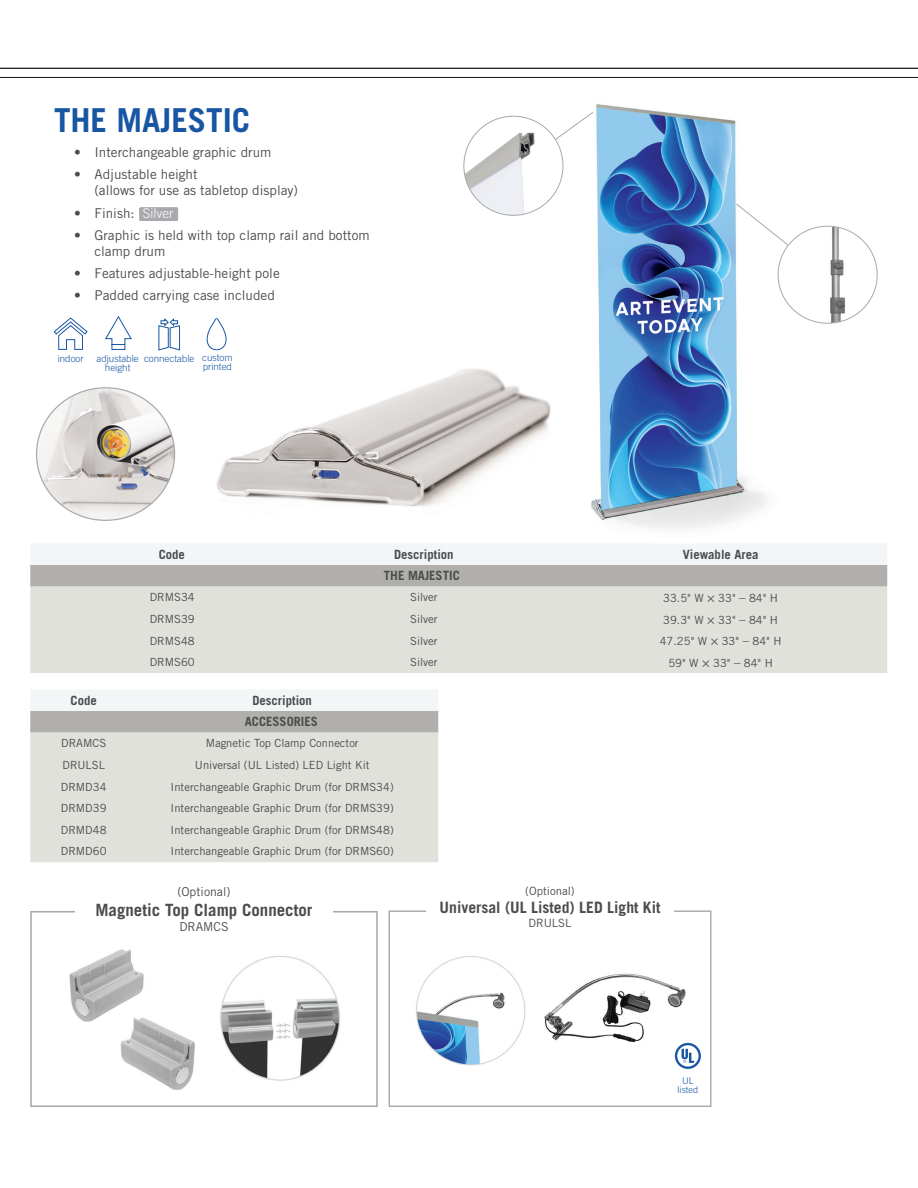
<style>
.page{position:relative;width:918px;height:1188px;background:#fff}
.page>*{position:absolute;margin:0;border:0;box-sizing:border-box;transform-origin:0 0}
.t1{font:700 33px "Trade Gothic LT Std";color:#1855a3}
.t2{font:700 16.95px "Trade Gothic LT Std";color:#4b4c4d}
.t3{font:700 15.75px "Trade Gothic LT Std";color:#4b4c4d}
.t4{font:13.5px/16.2px "Trade Gothic LT Std";color:#4b4c4d}
.t5{font:700 12.75px/21.3px "Trade Gothic LT Std";color:#4b4c4d;text-align:center}
.t6{font:12.3px "Trade Gothic LT Std";color:#4b4c4d}
.t7{font:11.4px "Trade Gothic LT Std";color:#4b4c4d}
.t8{font:11.25px "Trade Gothic LT Std";color:#4b4c4d}
.t9{font:300 9.75px/9px "Trade Gothic LT Std";color:#1855a3;text-align:center}
.t10{font:300 9.3px/8.6px "Trade Gothic LT Std";color:#1855a3;text-align:center}
.s1{font-weight:300;color:#fff}
.s2{font-size:12.75px}
.s3{font-family:"Trade Gothic LT Std Cn 18";font-size:12.75px}
</style>
<div class="page">
<svg style="left:30px;top:690px;width:408px;height:43px"></svg>
<div style="left:30px;top:733px;width:408px;height:129px;background:#e1e1dc"></div>
<svg style="left:30px;top:544px;width:857px;height:43px"></svg>
<div style="left:30px;top:587px;width:857px;height:86px;background:#e1e1dc"></div>
<img style="left:69px;top:949px;width:271px;height:140px">
<div style="left:30px;top:911px;width:348px;height:196px;border:2px solid #a8a9ad"></div>
<div style="left:75px;top:884px;width:258px;height:52px;background:#fff"></div>
<img style="left:416px;top:956px;width:273px;height:110px">
<svg style="left:675px;top:1043px;width:26px;height:26px"></svg>
<div style="left:389px;top:910px;width:322px;height:197px;border:1px solid #a8a9ad"></div>
<div style="left:426px;top:886px;width:248px;height:59px;background:#fff"></div>
<img style="left:37px;top:388px;width:138px;height:132px">
<div style="left:139px;top:207px;width:39px;height:14px;background:#a8a9ad;border-radius:2px"></div>
<svg style="left:105px;top:316px;width:27px;height:34px"></svg>
<svg style="left:53px;top:317px;width:35px;height:33px"></svg>
<svg style="left:158px;top:318px;width:22px;height:33px"></svg>
<svg style="left:207px;top:318px;width:19px;height:16px"></svg>
<img style="left:561px;top:76px;width:227px;height:453px">
<svg style="left:513px;top:111px;width:81px;height:60px"></svg>
<div style="left:464px;top:116px;width:99px;height:99px;background:#fff;border-radius:50%"></div>
<img style="left:464px;top:133px;width:70px;height:82px">
<svg style="left:735px;top:203px;width:53px;height:69px"></svg>
<img style="left:783px;top:226px;width:94px;height:97px">
<hr style="left:0;top:68px;width:918px;height:1px;background:#231f20">
<hr style="left:0;top:77px;width:918px;height:1px;background:#231f20">
<img style="left:206px;top:334px;width:356px;height:182px">
<h1 class="t1" style="left:54px;top:100px;width:198px">THE MAJESTIC</h1>
<p class="t4" style="left:74px;top:144px;width:199px">• Interchangeable graphic drum</p>
<p class="t4" style="left:94px;top:166px;width:205px;text-indent:-20px">• Adjustable height<br>(allows for use as tabletop display)</p>
<p class="t4" style="left:74px;top:205px;width:101px">• Finish: <span class="s1">Silver</span></p>
<p class="t4" style="left:94px;top:227px;width:277px;text-indent:-20px">• Graphic is held with top clamp rail and bottom clamp drum</p>
<p class="t4" style="left:74px;top:265px;width:207px">• Features adjustable-height pole</p>
<p class="t4" style="left:74px;top:287px;width:202px">• Padded carrying case included</p>
<p class="t9" style="left:58px;top:354px;width:28px">indoor</p>
<p class="t9" style="left:144px;top:354px;width:90px;line-height:8.1px;text-align:right">connectable custom printed</p>
<p class="t9" style="left:97px;top:354px;width:44px">adjustable height</p>
<p class="t5" style="left:159px;top:544px;width:28px">Code</p>
<p class="t5" style="left:394px;top:544px;width:61px">Description</p>
<p class="t5" style="left:683px;top:544px;width:77px">Viewable Area</p>
<p class="t5" style="left:384px;top:565px;width:77px">THE MAJESTIC</p>
<p class="t8" style="left:150px;top:590px;width:46px">DRMS34</p>
<p class="t8" style="left:410px;top:590px;width:29px">Silver</p>
<p class="t8" style="left:663px;top:591px;width:116px">33.5" W <span class="s2">×</span> 33" <span class="s3">–</span> 84" H</p>
<p class="t8" style="left:150px;top:612px;width:47px">DRMS39</p>
<p class="t8" style="left:410px;top:612px;width:29px">Silver</p>
<p class="t8" style="left:663px;top:613px;width:116px">39.3" W <span class="s2">×</span> 33" <span class="s3">–</span> 84" H</p>
<p class="t8" style="left:150px;top:634px;width:47px">DRMS48</p>
<p class="t8" style="left:410px;top:634px;width:29px">Silver</p>
<p class="t8" style="left:660px;top:634px;width:123px">47.25" W <span class="s2">×</span> 33" <span class="s3">–</span> 84" H</p>
<p class="t8" style="left:150px;top:655px;width:46px">DRMS60</p>
<p class="t8" style="left:410px;top:655px;width:29px">Silver</p>
<p class="t8" style="left:668px;top:656px;width:106px">59" W <span class="s2">×</span> 33" <span class="s3">–</span> 84" H</p>
<p class="t5" style="left:71px;top:690px;width:28px">Code</p>
<p class="t5" style="left:245px;top:690px;width:75px">Description<br>ACCESSORIES</p>
<p class="t8" style="left:61px;top:736px;width:46px">DRAMCS</p>
<p class="t8" style="left:206px;top:737px;width:155px">Magnetic Top Clamp Connector</p>
<p class="t8" style="left:63px;top:758px;width:44px">DRULSL</p>
<p class="t8" style="left:195px;top:758px;width:176px">Universal (UL Listed) LED Light Kit</p>
<p class="t8" style="left:61px;top:780px;width:47px">DRMD34</p>
<p class="t8" style="left:171px;top:780px;width:225px">Interchangeable Graphic Drum (for DRMS34)</p>
<p class="t8" style="left:61px;top:801px;width:47px">DRMD39</p>
<p class="t8" style="left:171px;top:801px;width:225px">Interchangeable Graphic Drum (for DRMS39)</p>
<p class="t8" style="left:61px;top:823px;width:47px">DRMD48</p>
<p class="t8" style="left:171px;top:823px;width:225px">Interchangeable Graphic Drum (for DRMS48)</p>
<p class="t8" style="left:61px;top:845px;width:47px">DRMD60</p>
<p class="t8" style="left:171px;top:845px;width:225px">Interchangeable Graphic Drum (for DRMS60)</p>
<p class="t6" style="left:177px;top:884px;width:55px">(Optional)</p>
<h2 class="t2" style="left:95px;top:900px;width:219px">Magnetic Top Clamp Connector</h2>
<p class="t6" style="left:179px;top:919px;width:51px">DRAMCS</p>
<p class="t7" style="left:525px;top:884px;width:51px">(Optional)</p>
<h3 class="t3" style="left:440px;top:898px;width:222px">Universal (UL Listed) LED Light Kit</h3>
<p class="t7" style="left:528px;top:916px;width:45px">DRULSL</p>
<p class="t10" style="left:678px;top:1076px;width:22px">UL listed</p>
</div>
